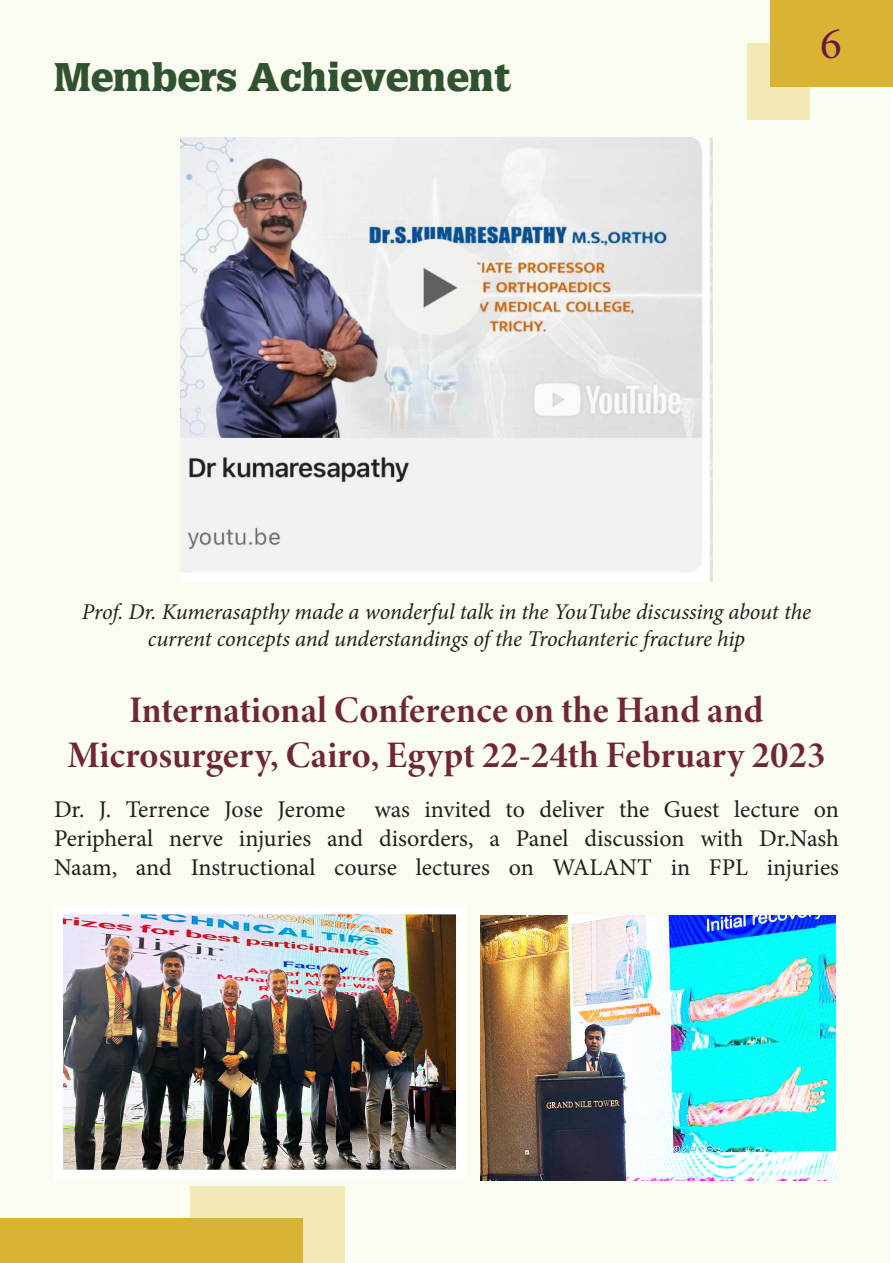
<style>
.page{position:relative;width:893px;height:1263px;background:#fff}
.page>*{position:absolute;margin:0;border:0;box-sizing:border-box;transform-origin:0 0}
.t1{font:45px "Minion Pro";color:#6c1942}
.t2{font:900 39px "Latinia";color:#30522f}
.t3{font:37.5px "Minion Variable Concept";color:#702735}
.t4{font:24px/28.8px "Minion Pro";color:#231f20}
.t5{font:italic 22.5px/27px "Minion Pro";letter-spacing:-.01em;color:#231f20;text-align:center}
</style>
<div class="page">
<div style="left:0;top:0;width:889px;height:1263px;background:#fbfcf1"></div>
<div style="left:748px;top:43px;width:62px;height:77px;background:#f2e9b4"></div>
<div style="left:770px;top:0;width:123px;height:86px;background:#d9b434"></div>
<div style="left:191px;top:1187px;width:154px;height:76px;background:#f2e9b4"></div>
<div style="left:0;top:1218px;width:302px;height:45px;background:#d9b434"></div>
<img style="left:180px;top:137px;width:533px;height:444px">
<img style="left:64px;top:915px;width:391px;height:254px">
<div style="left:54px;top:905px;width:411px;height:274px;border:9px solid #fff"></div>
<img style="left:480px;top:915px;width:356px;height:265px">
<p class="t2" style="left:54px;top:54px;width:459px">Members Achievement</p>
<h1 class="t1" style="left:820px;top:14px;width:23px">6</h1>
<p class="t5" style="left:82px;top:598px;width:731px">Prof. Dr. Kumerasapthy made a wonderful talk in the YouTube discussing about the current concepts and understandings of the Trochanteric fracture hip</p>
<p class="t3" style="left:129px;top:684px;width:636px">International Conference on the Hand and</p>
<p class="t3" style="left:67px;top:729px;width:760px">Microsurgery, Cairo, Egypt 22-24th February 2023</p>
<p class="t4" style="left:54px;top:795px;width:786px">Dr. J. Terrence Jose Jerome was invited to deliver the Guest lecture on</p>
<p class="t4" style="left:54px;top:824px;width:786px">Peripheral nerve injuries and disorders, a Panel discussion with Dr.Nash<br>Naam, and Instructional course lectures on WALANT in FPL injuries</p>
</div>
